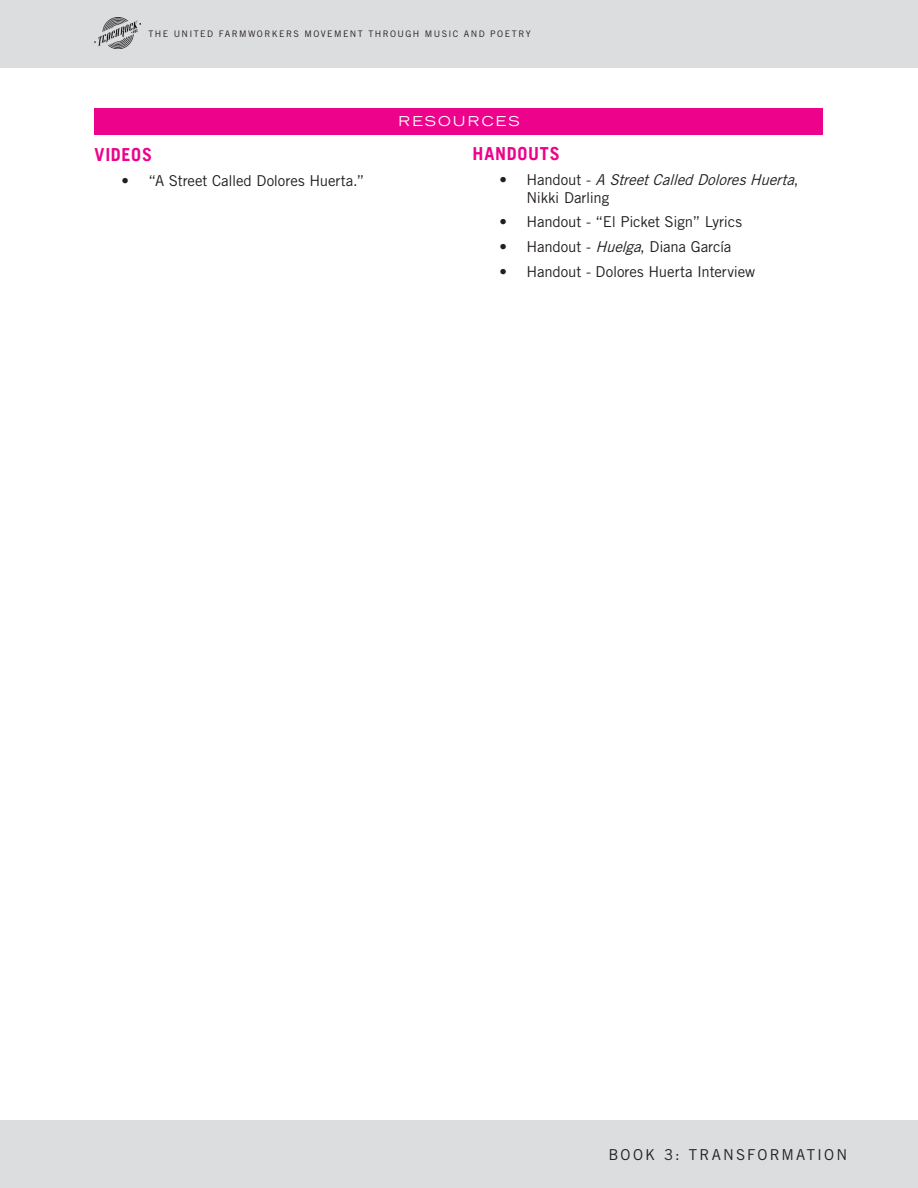
<style>
.page{position:relative;width:918px;height:1188px;background:#fff}
.page>*{position:absolute;margin:0;border:0;box-sizing:border-box;transform-origin:0 0}
.PINK_SECTION_HEADER{font:700 18px "Trade Gothic LT";letter-spacing:.04em;color:#ed028c}
.t1{font:15px "Trade Gothic LT Std";letter-spacing:-.01em;color:#231f20}
.t2{font:italic 15px/18px "Trade Gothic LT Std";color:#231f20}
.t3{font:15px "Trade Gothic LT Std";letter-spacing:.14em;color:#231f20}
.HEADER_IN_PINK_BAR{font:expanded 13.5px "Trade Gothic LT";letter-spacing:.15em;color:#fff}
.t4{font:9px "Trade Gothic LT Std";letter-spacing:.155em;color:#231f20}
.s1{font-style:normal}
.s2{font-style:italic}
</style>
<div class="page">
<div style="left:0;top:0;width:918px;height:68px;background:#dcdddf"></div>
<img style="left:94px;top:18px;width:46px;height:30px">
<div style="left:0;top:1120px;width:918px;height:68px;background:#dcdddf"></div>
<div style="left:94px;top:108px;width:730px;height:27px;background:#ed028c"></div>
<p class="t4" style="left:148px;top:28px;width:384px">THE UNITED FARMWORKERS MOVEMENT THROUGH MUSIC AND POETRY</p>
<p class="PINK_SECTION_HEADER" style="left:94px;top:143px;width:59px">VIDEOS</p>
<p class="t1" style="left:122px;top:171px;width:244px">• “A Street Called Dolores Huerta.”</p>
<p class="HEADER_IN_PINK_BAR" style="left:398px;top:113px;width:123px">RESOURCES</p>
<p class="PINK_SECTION_HEADER" style="left:472px;top:142px;width:89px">HANDOUTS</p>
<p class="t2" style="left:526px;top:170px;width:274px;text-indent:-27px"><span class="s1">• H a n d o u t -</span> A StreetCalledDoloresHuerta<span class="s1">,<br>Nikki Darling</span></p>
<p class="t1" style="left:500px;top:213px;width:244px">• Handout - “El Picket Sign” Lyrics</p>
<p class="t1" style="left:500px;top:238px;width:233px">• Handout - <span class="s2">Huelga</span>, Diana García</p>
<p class="t1" style="left:500px;top:262px;width:257px">• Handout - Dolores Huerta Interview</p>
<p class="t3" style="left:608px;top:1145px;width:240px">BOOK 3: TRANSFORMATION</p>
</div>
